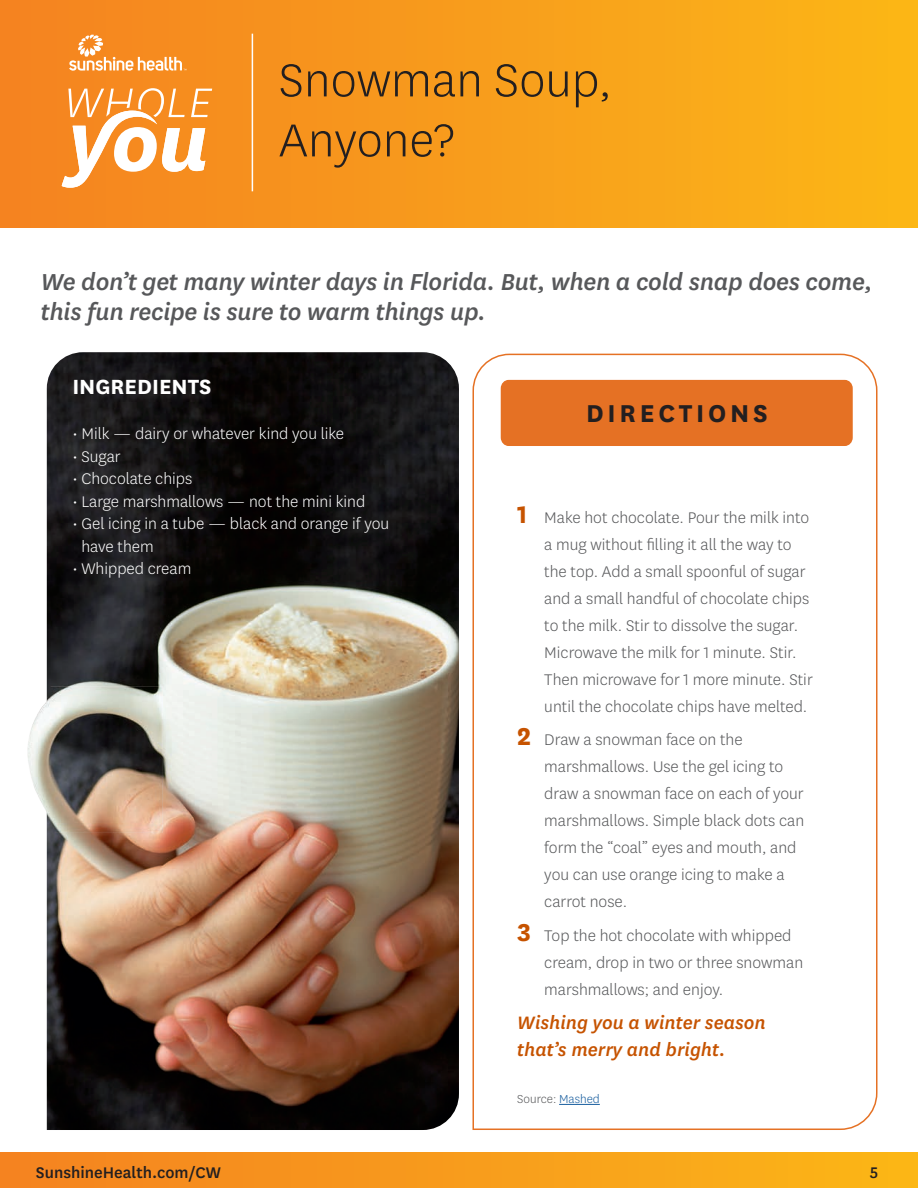
<style>
.page{position:relative;width:918px;height:1188px;background:#fff}
.page>*{position:absolute;margin:0;border:0;box-sizing:border-box;transform-origin:0 0}
.t1{font:300 54px/60px "Centene Sans";color:#231f20}
.t2{font:700 28.5px "Centene Sans";letter-spacing:.13em;color:#231f20}
.t3{font:italic 500 27px/30px "Centene Sans";letter-spacing:-.01em;color:#57585a}
.t4{font:700 24px "Centene Sans";color:#fff}
.t5{font:italic 500 21px/27px "Centene Sans";color:#c65300}
.t6{font:300 18px/27px "Centene Sans";color:#57585a}
.t7{font:300 18px/22.5px "Centene Sans";color:#fff}
.t8{font:500 18px "Centene Sans";color:#231f20}
.t9{font:300 13.5px "Centene Sans";color:#57585a}
.s1{font-weight:700;font-size:28.5px;color:#c65300}
.s2{font-weight:700;font-size:28.5px;color:#ea8a46}
.s3{color:#175d9e}
</style>
<div class="page">
<div style="left:0;top:1153px;width:918px;height:35px;background:linear-gradient(to right,#f48221,#fbb617)"></div>
<div style="left:0;top:0;width:918px;height:228px;background:linear-gradient(to right,#f48221,#fbb617)"></div>
<svg style="left:69px;top:35px;width:117px;height:36px;background:#f7a14c"></svg>
<svg style="left:62px;top:88px;width:150px;height:100px"></svg>
<hr style="left:252px;top:34px;width:1px;height:157px;background:#fff">
<svg style="left:472px;top:353px;width:406px;height:777px"></svg>
<img style="left:27px;top:352px;width:432px;height:772px">
<div style="left:501px;top:381px;width:351px;height:64px;background:#e57124;border-radius:7px"></div>
<div style="left:501px;top:380px;width:352px;height:66px;border:2px solid #e57124;border-radius:7px"></div>
<hr style="left:559px;top:1104px;width:41px;height:1px;background:#175d9e">
<h2 class="t1" style="left:279px;top:48px;width:334px">Snowman Soup,<br>Anyone?</h2>
<h3 class="t3" style="left:41px;top:266px;width:833px">We don’t get many winter days in Florida. But, when a cold snap does come, this fun recipe is sure to warm things up.</h3>
<h4 class="t4" style="left:72px;top:370px;width:141px">INGREDIENTS</h4>
<p class="t7" style="left:72px;top:422px;width:273px">• Milk — dairy or whatever kind you like</p>
<p class="t7" style="left:72px;top:445px;width:50px">• Sugar</p>
<p class="t7" style="left:72px;top:467px;width:121px">• Chocolate chips</p>
<p class="t7" style="left:72px;top:490px;width:295px">• Large marshmallows — not the mini kind</p>
<p class="t7" style="left:81px;top:512px;width:309px;text-indent:-9px">• Gel icing in a tube — black and orange if you have them</p>
<p class="t7" style="left:72px;top:557px;width:121px">• Whipped cream</p>
<h4 class="t2" style="left:586px;top:393px;width:183px">DIRECTIONS</h4>
<p class="t6" style="left:544px;top:503px;width:270px;text-indent:-27px"><span class="s1">1</span> <span class="s2">?</span>Make hot chocolate. Pour the milk into a mug without filling it all the way to the top. Add a small spoonful of sugar and a small handful of chocolate chips to the milk. Stir to dissolve the sugar.<br>Microwave the milk for 1 minute. Stir.<br>Then microwave for 1 more minute. Stir until the chocolate chips have melted.</p>
<p class="t6" style="left:544px;top:726px;width:261px;text-indent:-27px"><span class="s1">2</span> <span class="s2">?</span>Draw a snowman face on the marshmallows. Use the gel icing to draw a snowman face on each of your marshmallows. Simple black dots can form the “coal” eyes and mouth, and you can use orange icing to make a carrot nose.</p>
<p class="t6" style="left:544px;top:922px;width:260px;text-indent:-27px"><span class="s1">3</span> ?Top the hot chocolate with whipped cream, drop in two or three snowman marshmallows; and enjoy.</p>
<p class="t5" style="left:517px;top:1008px;width:250px">Wishing you a winter season that’s merry and bright.</p>
<p class="t9" style="left:517px;top:1091px;width:84px">Source: <span class="s3">Mashed</span></p>
<p class="t8" style="left:36px;top:1160px;width:187px">SunshineHealth.com/CW</p>
<p class="t8" style="left:870px;top:1160px;width:10px">5</p>
</div>
